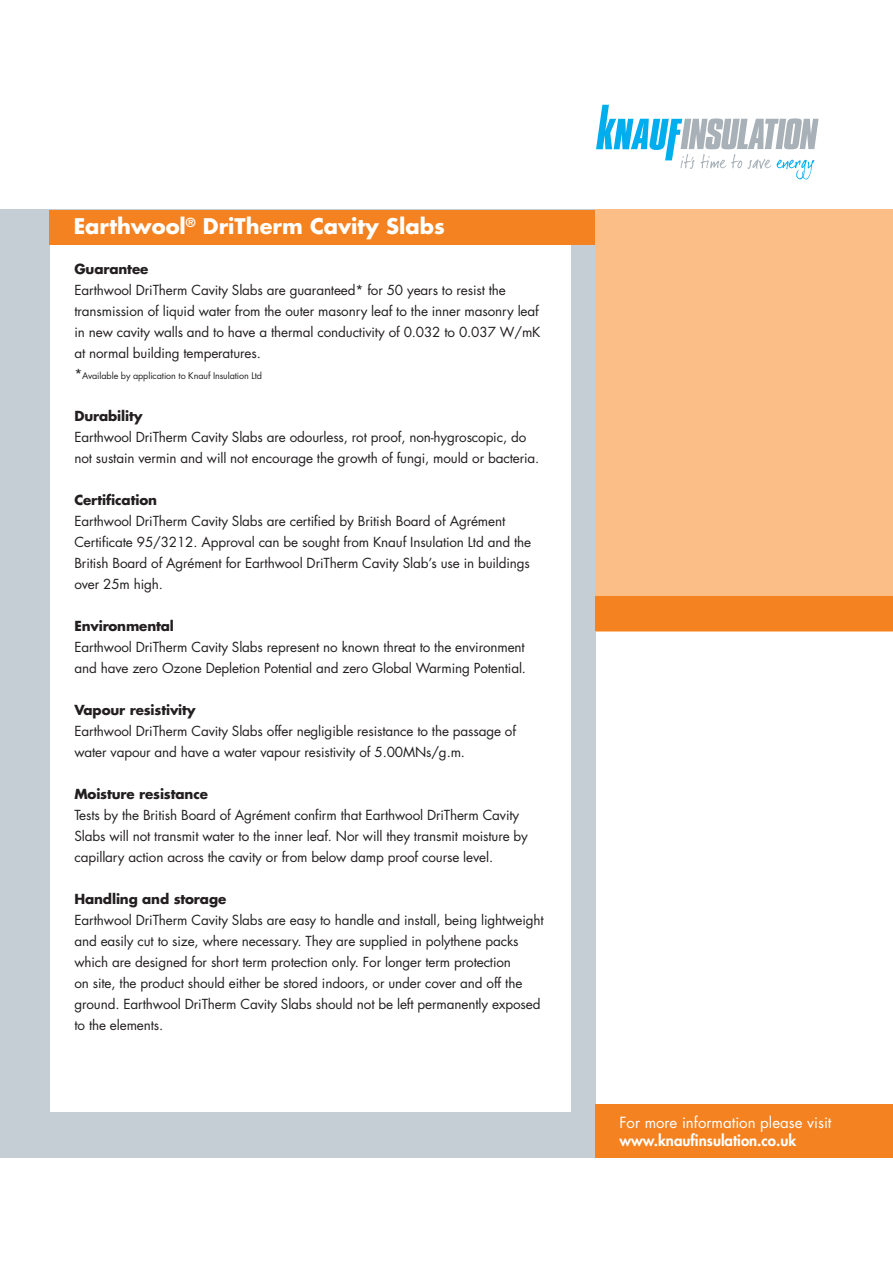
<style>
.page{position:relative;width:893px;height:1263px;background:#fff}
.page>*{position:absolute;margin:0;border:0;box-sizing:border-box;transform-origin:0 0}
.t1{font:700 21px "Futura Std";color:#fff}
.t2{font:15px "Futura Std";color:#fff}
.t3{font:800 15px "Futura Std";color:#fff}
.t4{font:13.5px/21px "Futura Std";letter-spacing:-.01em;color:#231f20}
.t5{font:700 13.5px "Futura Std";letter-spacing:-.01em;color:#231f20}
.t6{font:9px "Futura Std";letter-spacing:-.01em;color:#231f20}
.s1{font-size:13.5px}
</style>
<div class="page">
<div style="left:0;top:209px;width:595px;height:949px;background:#c4ced4"></div>
<svg style="left:596px;top:105px;width:223px;height:74px"></svg>
<div style="left:595px;top:209px;width:298px;height:423px;background:#fcbe87"></div>
<div style="left:595px;top:596px;width:298px;height:35px;background:#f58220"></div>
<div style="left:50px;top:210px;width:545px;height:35px;background:#f58220"></div>
<div style="left:595px;top:1104px;width:298px;height:54px;background:#f58220"></div>
<div style="left:50px;top:245px;width:520px;height:866px;background:#fff"></div>
<h1 class="t1" style="left:74px;top:212px;width:373px">Earthwool<sup>®</sup> DriTherm Cavity Slabs</h1>
<p class="t5" style="left:74px;top:260px;width:75px">Guarantee</p>
<p class="t4" style="left:74px;top:280px;width:468px">Earthwool DriTherm Cavity Slabs are guaranteed* for 50 years to resist the transmission of liquid water from the outer masonry leaf to the inner masonry leaf in new cavity walls and to have a thermal conductivity of 0.032 to 0.037 W/mK at normal building temperatures.</p>
<p class="t6" style="left:74px;top:370px;width:189px"><span class="s1">*</span>Available by application to Knauf Insulation Ltd</p>
<p class="t5" style="left:74px;top:407px;width:70px">Durability</p>
<p class="t4" style="left:74px;top:427px;width:466px">Earthwool DriTherm Cavity Slabs are odourless, rot proof, non-hygroscopic, do not sustain vermin and will not encourage the growth of fungi, mould or bacteria.</p>
<p class="t5" style="left:74px;top:491px;width:84px">Certification</p>
<p class="t4" style="left:74px;top:511px;width:458px">Earthwool DriTherm Cavity Slabs are certified by British Board of Agrément Certificate 95/3212. Approval can be sought from Knauf Insulation Ltd and the British Board of Agrément for Earthwool DriTherm Cavity Slab’s use in buildings over 25m high.</p>
<p class="t5" style="left:74px;top:617px;width:101px">Environmental</p>
<p class="t4" style="left:74px;top:637px;width:453px">Earthwool DriTherm Cavity Slabs represent no known threat to the environment and have zero Ozone Depletion Potential and zero Global Warming Potential.</p>
<p class="t5" style="left:74px;top:701px;width:123px">Vapour resistivity</p>
<p class="t4" style="left:74px;top:721px;width:443px">Earthwool DriTherm Cavity Slabs offer negligible resistance to the passage of water vapour and have a water vapour resistivity of 5.00MNs/g.m.</p>
<p class="t5" style="left:74px;top:785px;width:135px">Moisture resistance</p>
<p class="t4" style="left:74px;top:805px;width:455px">Tests by the British Board of Agrément confirm that Earthwool DriTherm Cavity<br>Slabs will not transmit water to the inner leaf. Nor will they transmit moisture by capillary action across the cavity or from below damp proof course level.</p>
<p class="t5" style="left:74px;top:890px;width:153px">Handling and storage</p>
<p class="t4" style="left:74px;top:910px;width:471px">Earthwool DriTherm Cavity Slabs are easy to handle and install, being lightweight and easily cut to size, where necessary. They are supplied in polythene packs which are designed for short term protection only. For longer term protection<br>on site, the product should either be stored indoors, or under cover and off the ground. Earthwool DriTherm Cavity Slabs should not be left permanently exposed to the elements.</p>
<p class="t2" style="left:619px;top:1112px;width:214px">For more information please visit</p>
<p class="t3" style="left:619px;top:1130px;width:178px">www.knaufinsulation.co.uk</p>
</div>
